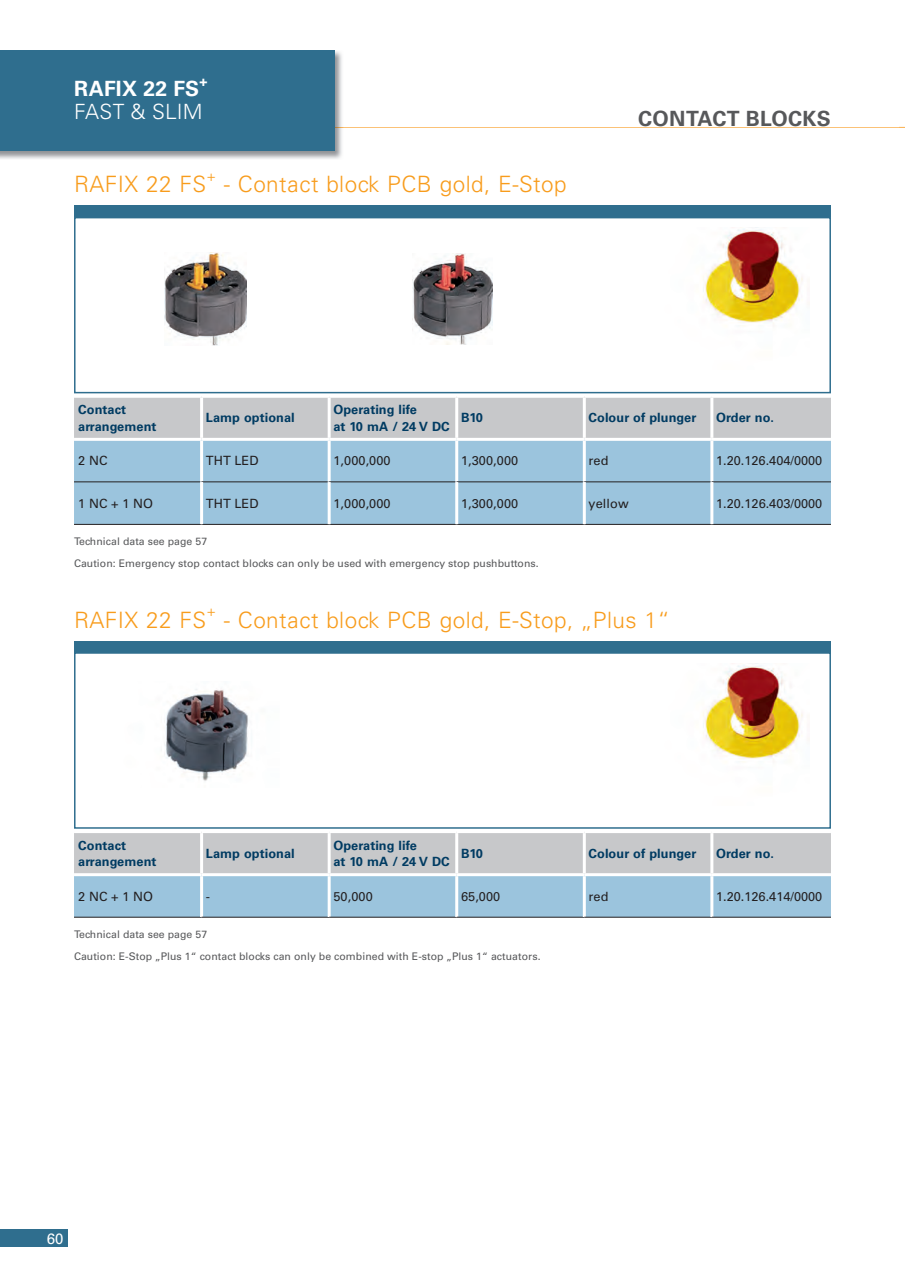
<style>
.page{position:relative;width:905px;height:1275px;background:#fff}
.page>*{position:absolute;margin:0;border:0;box-sizing:border-box;transform-origin:0 0}
.t1{font:300 22.5px "Univers LT Std";letter-spacing:.02em;color:#f89c1c}
.t2{font:700 21px "Univers";letter-spacing:.02em;color:#57585a}
.t3{font:700 21px "Univers LT Std";letter-spacing:.01em;color:#fff}
.t4{font:300 21px "Univers LT Std";letter-spacing:.01em;color:#fff}
.t5{font:15px "Univers LT Std";color:#fff}
.t6{font:300 14.7px "Univers LT Std";color:#f89c1c}
.t7{font:700 13.65px "Univers LT Std";color:#fff}
.t8{font:700 12.75px/16.5px "Univers LT Std";letter-spacing:.005em;color:#003b62}
.t9{font:12.75px "Univers LT Std";letter-spacing:.005em;color:#231f20}
.t10{font:10.5px/22px "Univers LT Std";letter-spacing:.005em;color:#57585a}
</style>
<div class="page">
<div style="left:0;top:1229px;width:68px;height:18px;background:#2f6e8e"></div>
<hr style="left:0;top:127px;width:899px;height:1px;background:#faae4b">
<img style="left:0;top:51px;width:342px;height:108px">
<div style="left:0;top:50px;width:335px;height:100px;background:#2f6e8e"></div>
<div style="left:74px;top:217px;width:757px;height:176px;border:2px solid #2f6e8e"></div>
<img style="left:165px;top:252px;width:82px;height:94px">
<img style="left:412px;top:254px;width:80px;height:90px">
<img style="left:703px;top:229px;width:100px;height:97px">
<div style="left:74px;top:206px;width:757px;height:11px;background:#2f6e8e"></div>
<div style="left:74px;top:398px;width:757px;height:40px;background:#c7c8ca"></div>
<div style="left:74px;top:441px;width:757px;height:83px;background:#9bc4dd"></div>
<hr style="left:74px;top:482px;width:128px;height:1px;background:#231f20">
<hr style="left:74px;top:524px;width:128px;height:1px;background:#231f20">
<hr style="left:200px;top:398px;width:3px;height:40px;background:#fff">
<hr style="left:200px;top:441px;width:3px;height:41px;background:#fff">
<hr style="left:202px;top:482px;width:127px;height:1px;background:#231f20">
<hr style="left:202px;top:524px;width:127px;height:1px;background:#231f20">
<hr style="left:200px;top:482px;width:3px;height:42px;background:#fff">
<hr style="left:328px;top:398px;width:3px;height:40px;background:#fff">
<hr style="left:328px;top:441px;width:3px;height:41px;background:#fff">
<hr style="left:329px;top:482px;width:128px;height:1px;background:#231f20">
<hr style="left:329px;top:524px;width:128px;height:1px;background:#231f20">
<hr style="left:328px;top:482px;width:3px;height:42px;background:#fff">
<hr style="left:455px;top:398px;width:3px;height:40px;background:#fff">
<hr style="left:455px;top:441px;width:3px;height:41px;background:#fff">
<hr style="left:457px;top:482px;width:127px;height:1px;background:#231f20">
<hr style="left:457px;top:524px;width:127px;height:1px;background:#231f20">
<hr style="left:455px;top:482px;width:3px;height:42px;background:#fff">
<hr style="left:583px;top:398px;width:3px;height:40px;background:#fff">
<hr style="left:583px;top:441px;width:3px;height:41px;background:#fff">
<hr style="left:584px;top:482px;width:128px;height:1px;background:#231f20">
<hr style="left:584px;top:524px;width:128px;height:1px;background:#231f20">
<hr style="left:583px;top:482px;width:3px;height:42px;background:#fff">
<hr style="left:710px;top:398px;width:3px;height:40px;background:#fff">
<hr style="left:710px;top:441px;width:3px;height:41px;background:#fff">
<hr style="left:712px;top:482px;width:119px;height:1px;background:#231f20">
<hr style="left:712px;top:524px;width:119px;height:1px;background:#231f20">
<hr style="left:710px;top:482px;width:3px;height:42px;background:#fff">
<div style="left:74px;top:652px;width:757px;height:177px;border:2px solid #2f6e8e"></div>
<img style="left:164px;top:689px;width:85px;height:92px">
<img style="left:703px;top:663px;width:100px;height:99px">
<div style="left:74px;top:641px;width:757px;height:11px;background:#2f6e8e"></div>
<svg style="left:74px;top:833px;width:757px;height:84px;background:#b0c5d3"></svg>
<hr style="left:74px;top:873px;width:128px;height:3px;background:#fff">
<hr style="left:74px;top:917px;width:128px;height:1px;background:#231f20">
<hr style="left:200px;top:833px;width:3px;height:40px;background:#fff">
<hr style="left:202px;top:873px;width:127px;height:3px;background:#fff">
<hr style="left:200px;top:876px;width:3px;height:41px;background:#fff">
<hr style="left:202px;top:917px;width:127px;height:1px;background:#231f20">
<hr style="left:328px;top:833px;width:3px;height:40px;background:#fff">
<hr style="left:329px;top:873px;width:128px;height:3px;background:#fff">
<hr style="left:328px;top:876px;width:3px;height:41px;background:#fff">
<hr style="left:329px;top:917px;width:128px;height:1px;background:#231f20">
<hr style="left:455px;top:833px;width:3px;height:40px;background:#fff">
<hr style="left:457px;top:873px;width:127px;height:3px;background:#fff">
<hr style="left:455px;top:876px;width:3px;height:41px;background:#fff">
<hr style="left:457px;top:917px;width:127px;height:1px;background:#231f20">
<hr style="left:583px;top:833px;width:3px;height:40px;background:#fff">
<hr style="left:584px;top:873px;width:128px;height:3px;background:#fff">
<hr style="left:583px;top:876px;width:3px;height:41px;background:#fff">
<hr style="left:584px;top:917px;width:128px;height:1px;background:#231f20">
<hr style="left:710px;top:833px;width:3px;height:40px;background:#fff">
<hr style="left:712px;top:873px;width:119px;height:3px;background:#fff">
<hr style="left:710px;top:876px;width:3px;height:41px;background:#fff">
<hr style="left:712px;top:917px;width:119px;height:1px;background:#231f20">
<h2 class="t3" style="left:74px;top:76px;width:127px">RAFIX 22 FS</h2>
<h3 class="t7" style="left:200px;top:73px;width:9px">+</h3>
<h2 class="t4" style="left:74px;top:99px;width:130px">FAST &amp; SLIM</h2>
<h1 class="t1" style="left:74px;top:171px;width:134px">RAFIX 22 FS</h1>
<h3 class="t6" style="left:207px;top:167px;width:11px">+</h3>
<h1 class="t1" style="left:224px;top:171px;width:344px">- Contact block PCB gold, E-Stop</h1>
<h2 class="t2" style="left:638px;top:106px;width:194px">CONTACT BLOCKS</h2>
<p class="t8" style="left:78px;top:401px;width:80px">Contact arrangement</p>
<p class="t8" style="left:206px;top:410px;width:90px">Lamp optional</p>
<p class="t8" style="left:333px;top:401px;width:118px">Operating life<br>at 10 mA / 24 V DC</p>
<p class="t8" style="left:461px;top:410px;width:24px">B10</p>
<p class="t8" style="left:589px;top:410px;width:109px">Colour of plunger</p>
<p class="t8" style="left:716px;top:410px;width:59px">Order no.</p>
<p class="t9" style="left:78px;top:453px;width:31px">2 NC</p>
<p class="t9" style="left:206px;top:453px;width:54px">THT LED</p>
<p class="t9" style="left:333px;top:453px;width:59px">1,000,000</p>
<p class="t9" style="left:461px;top:453px;width:59px">1,300,000</p>
<p class="t9" style="left:589px;top:453px;width:21px">red</p>
<p class="t9" style="left:716px;top:453px;width:108px">1.20.126.404/0000</p>
<p class="t9" style="left:78px;top:496px;width:76px">1 NC + 1 NO</p>
<p class="t9" style="left:206px;top:496px;width:54px">THT LED</p>
<p class="t9" style="left:333px;top:496px;width:59px">1,000,000</p>
<p class="t9" style="left:461px;top:496px;width:59px">1,300,000</p>
<p class="t9" style="left:589px;top:496px;width:41px">yellow</p>
<p class="t9" style="left:716px;top:496px;width:108px">1.20.126.403/0000</p>
<p class="t10" style="left:74px;top:530px;width:466px">Technical data see page 57<br>Caution: Emergency stop contact blocks can only be used with emergency stop pushbuttons.</p>
<h1 class="t1" style="left:74px;top:606px;width:134px">RAFIX 22 FS</h1>
<h3 class="t6" style="left:207px;top:602px;width:11px">+</h3>
<h1 class="t1" style="left:224px;top:606px;width:448px">- Contact block PCB gold, E-Stop, „Plus 1“</h1>
<p class="t8" style="left:78px;top:837px;width:80px">Contact arrangement</p>
<p class="t8" style="left:206px;top:845px;width:90px">Lamp optional</p>
<p class="t8" style="left:333px;top:837px;width:118px">Operating life<br>at 10 mA / 24 V DC</p>
<p class="t8" style="left:461px;top:845px;width:24px">B10</p>
<p class="t8" style="left:589px;top:845px;width:109px">Colour of plunger</p>
<p class="t8" style="left:716px;top:845px;width:59px">Order no.</p>
<p class="t9" style="left:78px;top:888px;width:76px">2 NC + 1 NO</p>
<p class="t9" style="left:206px;top:888px;width:6px">-</p>
<p class="t9" style="left:333px;top:888px;width:41px">50,000</p>
<p class="t9" style="left:461px;top:888px;width:41px">65,000</p>
<p class="t9" style="left:589px;top:888px;width:21px">red</p>
<p class="t9" style="left:716px;top:888px;width:108px">1.20.126.414/0000</p>
<p class="t10" style="left:74px;top:923px;width:468px">Technical data see page 57<br>Caution: E-Stop „Plus 1“ contact blocks can only be combined with E-stop „Plus 1“ actuators.</p>
<h3 class="t5" style="left:47px;top:1229px;width:18px">60</h3>
</div>
